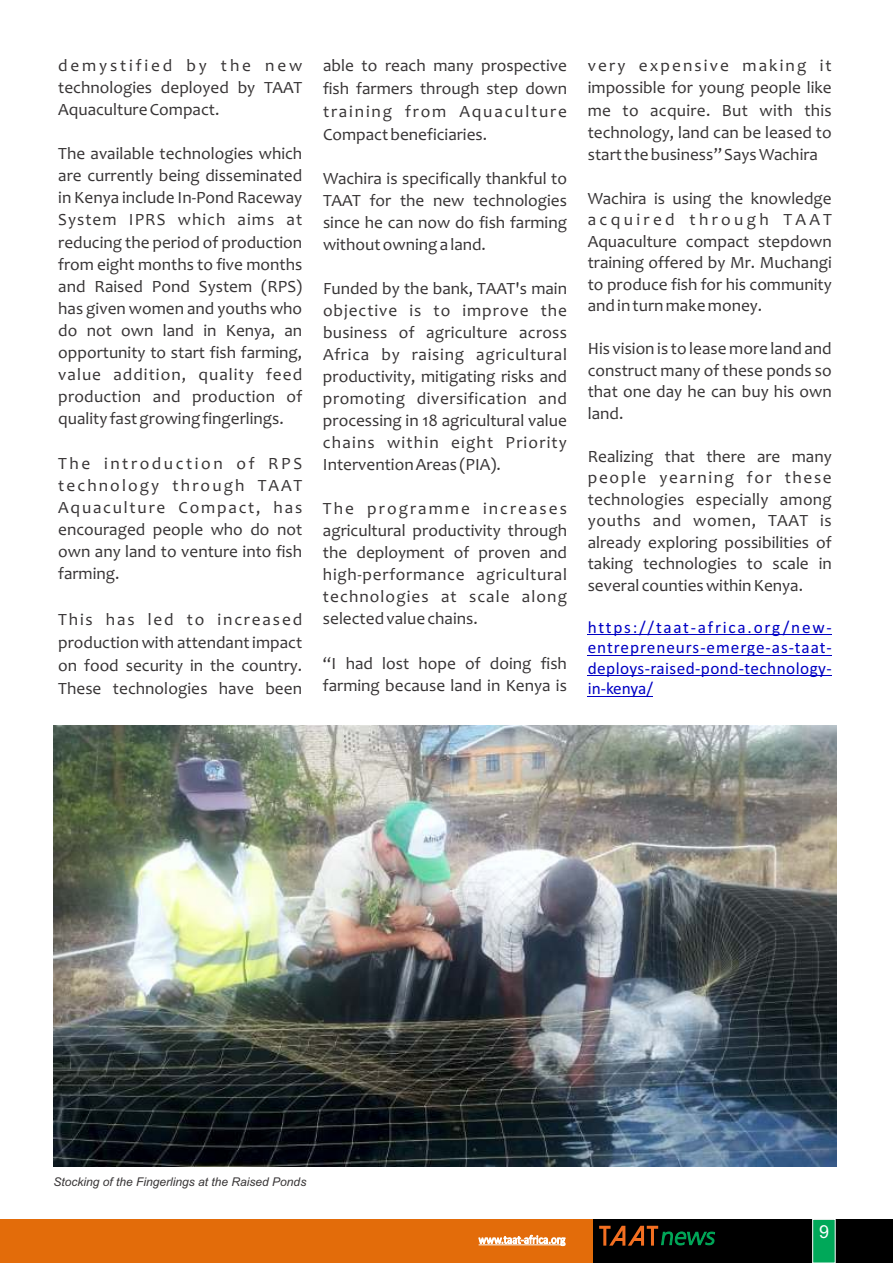
<style>
.page{position:relative;width:893px;height:1263px;background:#fff}
.page>*{position:absolute;margin:0;border:0;box-sizing:border-box;transform-origin:0 0}
.t1{font:18px "Arial";color:#fefefe}
.t2{font:17.25px/22px "Candara";color:#373435;text-align:justify}
.t3{font:17.25px/20.5px "Calibri";letter-spacing:.025em;color:#0000c4;text-align:justify}
.t4{font:italic 12px "Arial";color:#373435}
</style>
<div class="page">
<hr style="left:588px;top:634px;width:244px;height:1px;background:#0000c4">
<hr style="left:588px;top:655px;width:244px;height:1px;background:#0000c4">
<hr style="left:588px;top:675px;width:244px;height:1px;background:#0000c4">
<hr style="left:588px;top:696px;width:65px;height:1px;background:#0000c4">
<img style="left:54px;top:726px;width:782px;height:440px">
<div style="left:593px;top:1219px;width:300px;height:44px;background:#000"></div>
<div style="left:1px;top:1219px;width:592px;height:44px;background:#e36c0a"></div>
<svg style="left:599px;top:1226px;width:116px;height:20px"></svg>
<svg style="left:479px;top:1235px;width:86px;height:11px"></svg>
<svg style="left:812px;top:1219px;width:24px;height:44px"></svg>
<p class="t2" style="left:58px;top:56px;width:245px">demystified by the new technologies deployed by TAAT Aquaculture Compact.</p>
<p class="t2" style="left:58px;top:144px;width:246px">The available technologies which are currently being disseminated in Kenya include In-Pond Raceway System IPRS which aims at reducing the period of production from eight months to five months and Raised Pond System (RPS) has given women and youths who do not own land in Kenya, an opportunity to start fish farming, value addition, quality feed production and production of quality fast growing fingerlings.</p>
<p class="t2" style="left:58px;top:454px;width:246px">The introduction of RPS technology through TAAT Aquaculture Compact, has encouraged people who do not own any land to venture into fish farming.</p>
<p class="t2" style="left:58px;top:609px;width:246px;line-height:23.1px">This has led to increased production with attendant impact on food security in the country.<br>These technologies have been</p>
<p class="t2" style="left:323px;top:55px;width:246px;line-height:23.1px">able to reach many prospective fish farmers through step down training from Aquaculture Compact beneficiaries.</p>
<p class="t2" style="left:323px;top:169px;width:246px">Wachira is specifically thankful to TAAT for the new technologies since he can now do fish farming without owning a land.</p>
<p class="t2" style="left:323px;top:279px;width:246px">Funded by the bank, TAAT's main objective is to improve the business of agriculture across Africa by raising agricultural productivity, mitigating risks and promoting diversification and processing in 18 agricultural value chains within eight Priority Intervention Areas (PIA).</p>
<p class="t2" style="left:323px;top:499px;width:246px">The programme increases agricultural productivity through the deployment of proven and high-performance agricultural technologies at scale along selected value chains.</p>
<p class="t2" style="left:323px;top:653px;width:246px;line-height:22.5px">“I had lost hope of doing fish farming because land in Kenya is</p>
<p class="t2" style="left:588px;top:55px;width:245px;line-height:22.5px">very expensive making it impossible for young people like me to acquire. But with this technology, land can be leased to start the business” Says Wachira</p>
<p class="t2" style="left:588px;top:189px;width:246px;line-height:21.5px">Wachira is using the knowledge acquired through TAAT Aquaculture compact stepdown training offered by Mr. Muchangi to produce fish for his community and in turn make money.</p>
<p class="t2" style="left:588px;top:339px;width:246px;line-height:21.5px">His vision is to lease more land and construct many of these ponds so that one day he can buy his own land.</p>
<p class="t2" style="left:588px;top:447px;width:246px;line-height:21.5px">Realizing that there are many people yearning for these technologies especially among youths and women, TAAT is already exploring possibilities of taking technologies to scale in several counties within Kenya.</p>
<p class="t3" style="left:588px;top:618px;width:245px">https://taat-africa.org/new&shy;entrepreneurs-emerge-as-taat&shy;deploys-raised-pond-technology&shy;in-kenya/</p>
<p class="t4" style="left:54px;top:1177px;width:254px">Stocking of the Fingerlings at the Raised Ponds</p>
<p class="t1" style="left:819px;top:1225px;width:12px">9</p>
</div>
